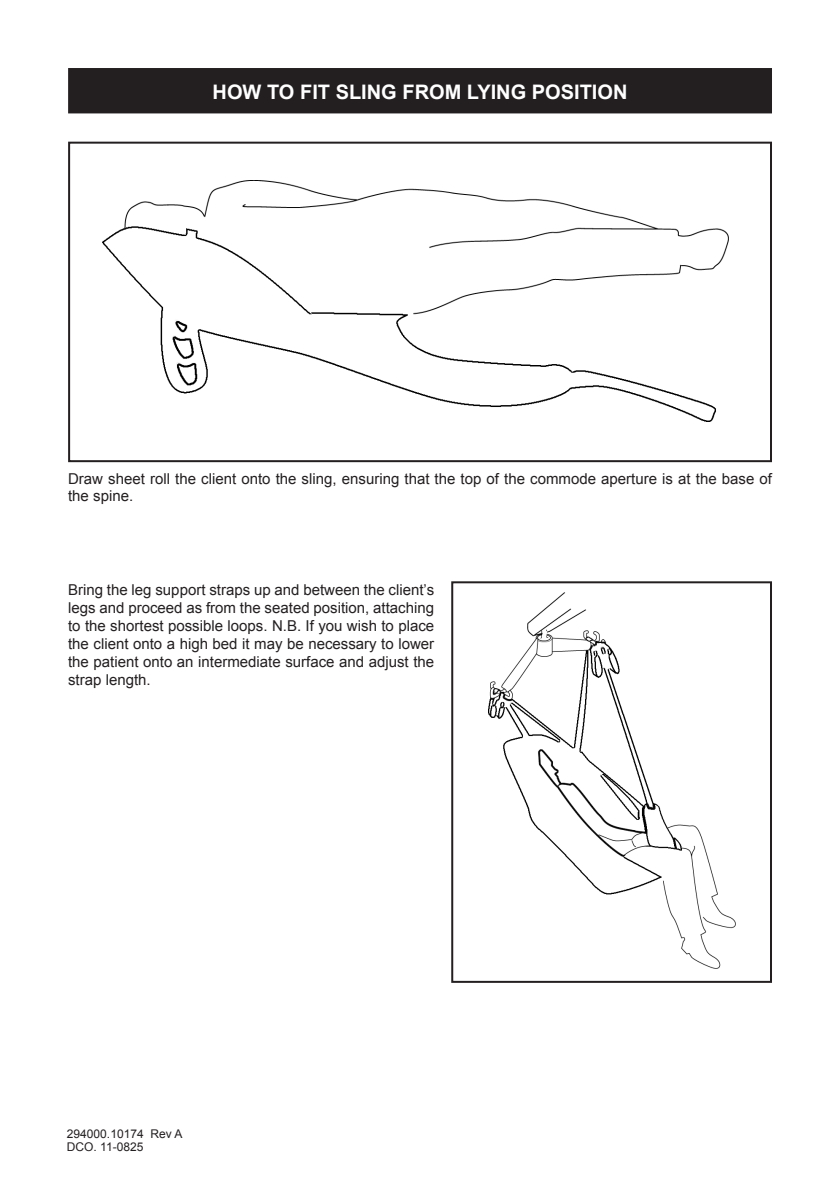
<style>
.page{position:relative;width:840px;height:1191px;background:#fff}
.page>*{position:absolute;margin:0;border:0;box-sizing:border-box;transform-origin:0 0}
.t1{font:700 20px "Arial";color:#fff}
.t2{font:15px/18px "Arial";color:#231f20}
.t3{font:12px/13px "Arial";color:#231f20}
</style>
<div class="page">
<div style="left:69px;top:69px;width:701px;height:43px;background:#231f20"></div>
<div style="left:68px;top:68px;width:703px;height:45px;border:2px solid #231f20"></div>
<div style="left:68px;top:142px;width:703px;height:320px;border:2px solid #231f20"></div>
<div style="left:451px;top:581px;width:320px;height:401px;border:2px solid #231f20"></div>
<img style="left:102px;top:181px;width:626px;height:240px">
<img style="left:488px;top:592px;width:246px;height:376px">
<p class="t1" style="left:212px;top:78px;width:416px">HOW TO FIT SLING FROM LYING POSITION</p>
<p class="t2" style="left:68px;top:470px;width:705px;line-height:17px">Draw sheet roll the client onto the sling, ensuring that the top of the commode aperture is at the base of the spine.</p>
<p class="t2" style="left:68px;top:581px;width:367px;text-align:justify">Bring the leg support straps up and between the client’s legs and proceed as from the seated position, attaching to the shortest possible loops. N.B. If you wish to place the client onto a high bed it may be necessary to lower the patient onto an intermediate surface and adjust the strap length.</p>
<p class="t3" style="left:67px;top:1127px;width:117px">294000.10174 Rev A<br>DCO. 11-0825</p>
</div>
